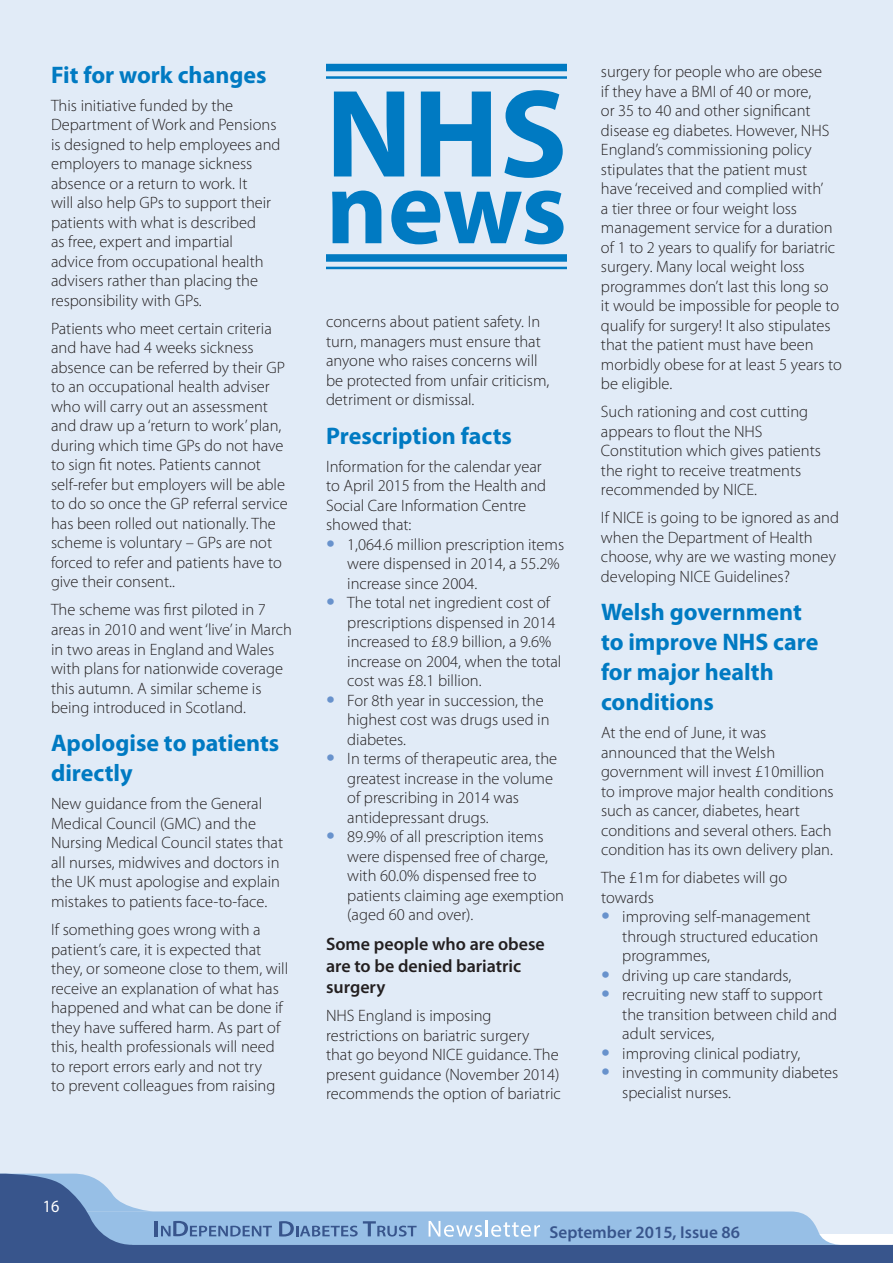
<style>
.page{position:relative;width:893px;height:1263px;background:#fff}
.page>*{position:absolute;margin:0;border:0;box-sizing:border-box;transform-origin:0 0}
.t1{font:700 126px "Myriad Pro";color:#007ac2}
.t2{font:700 105.3px "Myriad Pro";color:#007ac2}
.t3{font:700 24px/30px "Myriad Pro";color:#007ac2}
.t4{font:600 18px/21.6px "Myriad Pro";color:#231f20}
.t5{font:600 17.25px "Myriad Pro";color:#38558c}
.t6{font:17.25px "Myriad Pro";color:#fff;scale:.94 1}
.t7{font:300 16.5px/19.5px "Myriad Pro";color:#231f20}
.s1{font-size:36px;color:#6892cc}
</style>
<div class="page">
<div style="left:0;top:0;width:893px;height:1233px;background:#e1ebf7"></div>
<div style="left:0;top:1233px;width:892px;height:30px;background:#38558c"></div>
<svg style="left:892px;top:1233px;width:1px;height:30px"></svg>
<svg style="left:0;top:1173px;width:841px;height:72px"></svg>
<div style="left:326px;top:254px;width:241px;height:8px;background:#007ac2"></div>
<hr style="left:326px;top:267px;width:241px;height:2px;background:#007ac2">
<div style="left:326px;top:64px;width:241px;height:7px;background:#007ac2"></div>
<hr style="left:326px;top:76px;width:241px;height:3px;background:#007ac2">
<h3 class="t3" style="left:51px;top:59px;width:217px">Fit for work changes</h3>
<p class="t7" style="left:51px;top:95px;width:231px">This initiative funded by the<br>Department of Work and Pensions is designed to help employees and employers to manage sickness absence or a return to work. It<br>will also help GPs to support their patients with what is described<br>as free, expert and impartial<br>advice from occupational health advisers rather than placing the responsibility with GPs.</p>
<p class="t7" style="left:51px;top:318px;width:238px">Patients who meet certain criteria and have had 4 weeks sickness absence can be referred by their GP to an occupational health adviser who will carry out an assessment and draw up a ‘return to work’ plan, during which time GPs do not have to sign fit notes. Patients cannot self-refer but employers will be able to do so once the GP referral service has been rolled out nationally. The scheme is voluntary – GPs are not forced to refer and patients have to give their consent..</p>
<p class="t7" style="left:51px;top:600px;width:242px">The scheme was first piloted in 7 areas in 2010 and went ‘live’ in March in two areas in England and Wales with plans for nationwide coverage this autumn. A similar scheme is being introduced in Scotland.</p>
<h3 class="t3" style="left:51px;top:727px;width:230px">Apologise to patients directly</h3>
<p class="t7" style="left:51px;top:794px;width:234px">New guidance from the General Medical Council (GMC) and the Nursing Medical Council states that all nurses, midwives and doctors in the UK must apologise and explain mistakes to patients face-to-face.</p>
<p class="t7" style="left:51px;top:919px;width:239px">If something goes wrong with a patient’s care, it is expected that they, or someone close to them, will receive an explanation of what has happened and what can be done if they have suffered harm. As part of this, health professionals will need to report errors early and not try<br>to prevent colleagues from raising</p>
<h1 class="t1" style="left:326px;top:52px;width:243px">NHS</h1>
<h2 class="t2" style="left:326px;top:139px;width:242px">news</h2>
<p class="t7" style="left:326px;top:312px;width:225px">concerns about patient safety. In turn, managers must ensure that anyone who raises concerns will be protected from unfair criticism, detriment or dismissal.</p>
<h3 class="t3" style="left:326px;top:420px;width:188px">Prescription facts</h3>
<p class="t7" style="left:326px;top:456px;width:222px">Information for the calendar year to April 2015 from the Health and<br>Social Care Information Centre showed that:</p>
<p class="t7" style="left:347px;top:534px;width:219px;text-indent:-21px"><span class="s1">•</span> 1,064.6 million prescription items were dispensed in 2014, a 55.2% increase since 2004.</p>
<p class="t7" style="left:347px;top:593px;width:216px;text-indent:-21px"><span class="s1">•</span> The total net ingredient cost of prescriptions dispensed in 2014 increased to £8.9 billion, a 9.6% increase on 2004, when the total cost was £8.1 billion.</p>
<p class="t7" style="left:347px;top:690px;width:204px;text-indent:-21px"><span class="s1">•</span> For 8th year in succession, the highest cost was drugs used in diabetes.</p>
<p class="t7" style="left:347px;top:749px;width:211px;text-indent:-21px"><span class="s1">•</span> In terms of therapeutic area, the greatest increase in the volume of prescribing in 2014 was antidepressant drugs.</p>
<p class="t7" style="left:347px;top:827px;width:218px;text-indent:-21px"><span class="s1">•</span> 89.9% of all prescription items were dispensed free of charge, with 60.0% dispensed free to patients claiming age exemption (aged 60 and over).</p>
<p class="t4" style="left:326px;top:933px;width:220px">Some people who are obese are to be denied bariatric surgery</p>
<p class="t7" style="left:326px;top:1006px;width:236px">NHS England is imposing restrictions on bariatric surgery<br>that go beyond NICE guidance. The present guidance (November 2014) recommends the option of bariatric</p>
<p class="t7" style="left:601px;top:62px;width:242px">surgery for people who are obese<br>if they have a BMI of 40 or more,<br>or 35 to 40 and other significant disease eg diabetes. However, NHS<br>England’s commissioning policy stipulates that the patient must have ‘received and complied with’<br>a tier three or four weight loss management service for a duration of 1 to 2 years to qualify for bariatric surgery. Many local weight loss programmes don’t last this long so<br>it would be impossible for people to qualify for surgery! It also stipulates that the patient must have been morbidly obese for at least 5 years to be eligible.</p>
<p class="t7" style="left:601px;top:402px;width:221px">Such rationing and cost cutting appears to flout the NHS<br>Constitution which gives patients the right to receive treatments recommended by NICE.</p>
<p class="t7" style="left:601px;top:508px;width:240px">If NICE is going to be ignored as and when the Department of Health choose, why are we wasting money developing NICE Guidelines?</p>
<h3 class="t3" style="left:601px;top:596px;width:219px">Welsh government to improve NHS care for major health conditions</h3>
<p class="t7" style="left:601px;top:723px;width:234px">At the end of June, it was announced that the Welsh government will invest £10million to improve major health conditions such as cancer, diabetes, heart conditions and several others. Each condition has its own delivery plan.</p>
<p class="t7" style="left:601px;top:868px;width:188px">The £1m for diabetes will go towards</p>
<p class="t7" style="left:622px;top:907px;width:197px;text-indent:-21px"><span class="s1">•</span> improving self-management through structured education programmes,</p>
<p class="t7" style="left:601px;top:965px;width:192px"><span class="s1">•</span> driving up care standards,</p>
<p class="t7" style="left:622px;top:985px;width:216px;text-indent:-21px"><span class="s1">•</span> recruiting new staff to support the transition between child and adult services,</p>
<p class="t7" style="left:601px;top:1043px;width:201px"><span class="s1">•</span> improving clinical podiatry,</p>
<p class="t7" style="left:622px;top:1063px;width:218px;text-indent:-21px"><span class="s1">•</span> investing in community diabetes specialist nurses.</p>
<p class="t6" style="left:43px;top:1196px;width:19px">16</p>
<p class="t5" style="left:549px;top:1221px;width:192px">September 2015, Issue 86</p>
</div>
